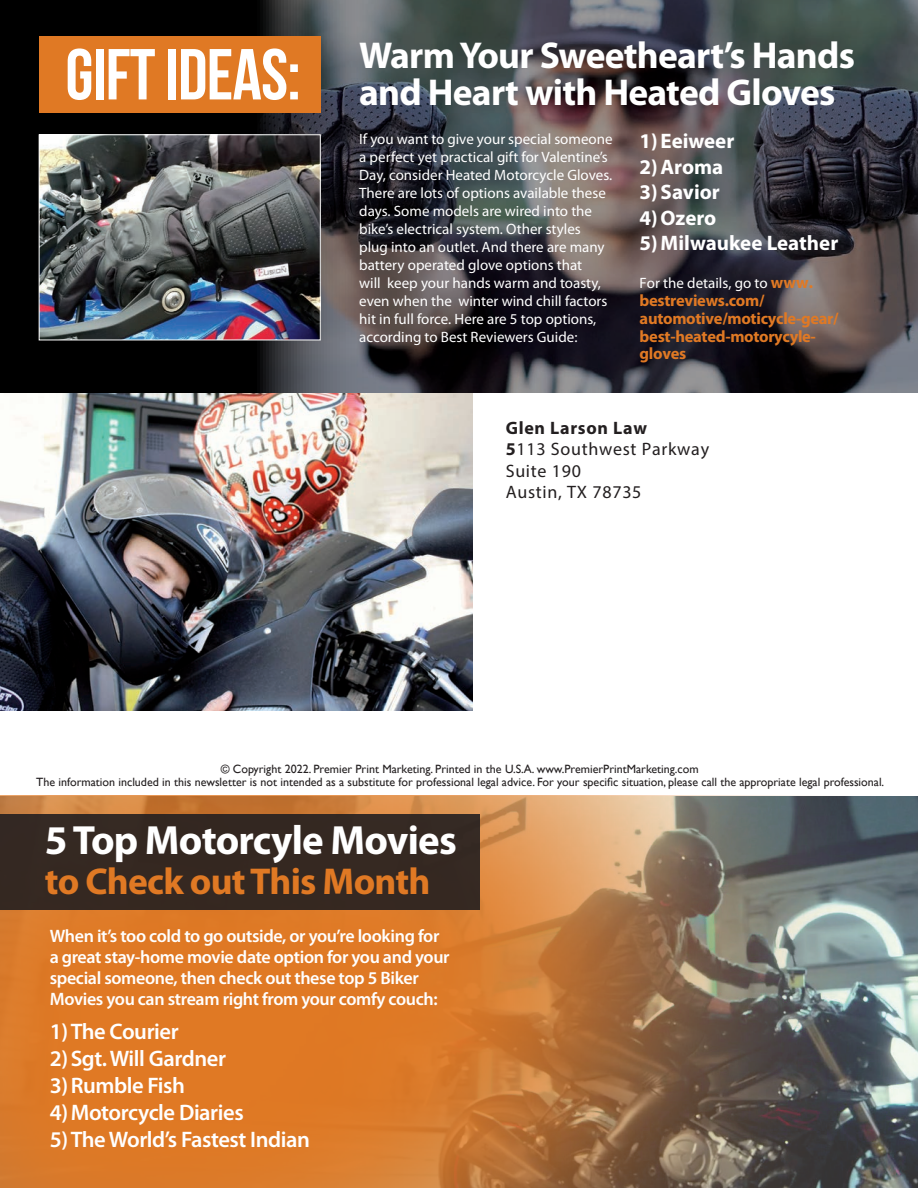
<style>
.page{position:relative;width:918px;height:1188px;background:#fff}
.page>*{position:absolute;margin:0;border:0;box-sizing:border-box;transform-origin:0 0}
.t1{font:700 40.95px "Myriad Pro";letter-spacing:-.02em;color:#fff}
.t2{font:700 37.5px/37.5px "Myriad Pro";letter-spacing:-.02em;color:#fff}
.t3{font:700 37.5px "Myriad Pro";letter-spacing:-.02em;color:#e07924}
.t4{font:600 22.5px/27px "Myriad Pro";letter-spacing:-.02em;color:#fff}
.t5{font:700 21px/25.5px "Myriad Pro";color:#fff}
.t6{font:600 18px/21px "Myriad Pro";letter-spacing:-.02em;color:#fff}
.t7{font:18px/21.6px "Myriad Pro";letter-spacing:.04em;color:#231f20}
.t8{font:700 16.5px/17.7px "Myriad Pro";letter-spacing:-.02em;color:#e07924}
.t9{font:15px/18px "Myriad Pro";color:#fff}
.t10{font:12px/13.5px "Gill Sans";color:#231f20;text-align:center}
.s1{font-weight:700;font-size:16.5px;color:#e07924}
.s2{font-weight:700}
</style>
<div class="page">
<div style="left:0;top:0;width:918px;height:393px;background:#000"></div>
<img style="left:238px;top:0;width:680px;height:393px">
<div style="left:39px;top:36px;width:281px;height:76px;background:#e07924"></div>
<img style="left:0;top:795px;width:900px;height:393px">
<img style="left:41px;top:136px;width:278px;height:202px">
<div style="left:39px;top:134px;width:282px;height:206px;border:1px solid #fff"></div>
<img style="left:0;top:393px;width:472px;height:318px">
<div style="left:0;top:814px;width:480px;height:96px;background:#352821"></div>
<h2 class="t2" style="left:65px;top:35px;width:791px;text-indent:294px">Warm Your Sweetheart’s Hands<br><sup>GIFT</sup> <sup>IDEAS:</sup> and Heart with Heated Gloves</h2>
<p class="t9" style="left:359px;top:130px;width:255px">If you want to give your special someone a perfect yet practical gift for Valentine’s Day, consider Heated Motorcycle Gloves.<br>There are lots of options available these days. Some models are wired into the bike’s electrical system. Other styles plug into an outlet. And there are many battery operated glove options that<br>will keep your hands warm and toasty, even when the winter wind chill factors hit in full force. Here are 5 top options, according to Best Reviewers Guide:</p>
<h3 class="t5" style="left:640px;top:128px;width:200px">1)Eeiweer<br>2)Aroma<br>3)Savior<br>4)Ozero<br>5)Milwaukee Leather</h3>
<p class="t9" style="left:640px;top:274px;width:175px">For the details, go to <span class="s1">www.</span></p>
<p class="t8" style="left:640px;top:291px;width:201px">bestreviews.com/ automotive/moticycle-gear/ best-heated-motorycyle&shy;gloves</p>
<p class="t7" style="left:506px;top:417px;width:205px"><span class="s2">Glen Larson Law<br>5</span>113 Southwest Parkway<br>Suite 190<br>Austin, TX 78735</p>
<p class="t10" style="left:36px;top:762px;width:850px">© Copyright 2022. Premier Print Marketing. Printed in the U.S.A. www.PremierPrintMarketing.com<br>The information included in this newsletter is not intended as a substitute for professional legal advice. For your specific situation, please call the appropriate legal professional.</p>
<h1 class="t1" style="left:45px;top:814px;width:413px">5 Top Motorcyle Movies</h1>
<h2 class="t3" style="left:45px;top:857px;width:387px">to Check out This Month</h2>
<p class="t6" style="left:50px;top:925px;width:401px">When it’s too cold to go outside, or you’re looking for a great stay-home movie date option for you and your special someone, then check out these top 5 Biker Movies you can stream right from your comfy couch:</p>
<h3 class="t4" style="left:50px;top:1017px;width:262px">1)The Courier<br>2)Sgt. Will Gardner<br>3)Rumble Fish<br>4)Motorcycle Diaries<br>5)The World’s Fastest Indian</h3>
</div>
